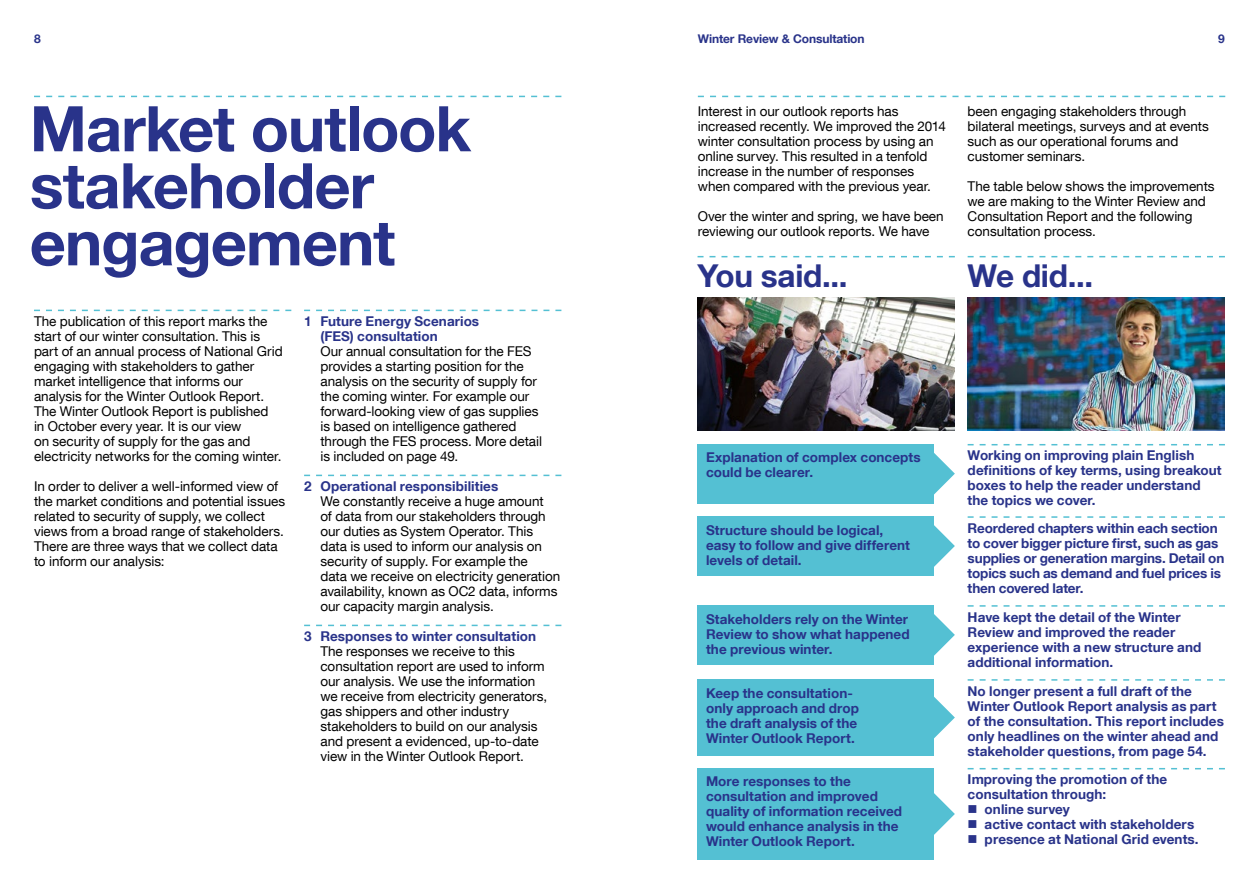
<style>
.page{position:relative;width:1259px;height:893px;background:#fff}
.page>*{position:absolute;margin:0;border:0;box-sizing:border-box;transform-origin:0 0}
.t1{font:700 63px/57px "Helvetica Neue LT Com";letter-spacing:-.015em;color:#29338a}
.t2{font:700 31.5px "Helvetica Neue LT Com";letter-spacing:-.01em;color:#29338a}
.t3{font:13.5px/15px "Helvetica Neue LT Com";letter-spacing:-.005em;color:#000}
.t4{font:700 13.5px/15px "Helvetica Neue LT Com";letter-spacing:.005em;color:#29338a}
.t5{font:700 12px "Helvetica Neue LT Com";letter-spacing:-.01em;color:#29338a}
</style>
<div class="page">
<svg style="left:34px;top:96px;width:527px;height:1px"></svg>
<svg style="left:698px;top:96px;width:527px;height:1px"></svg>
<svg style="left:34px;top:310px;width:257px;height:1px"></svg>
<svg style="left:304px;top:310px;width:257px;height:1px"></svg>
<svg style="left:304px;top:475px;width:257px;height:1px"></svg>
<svg style="left:304px;top:625px;width:257px;height:1px"></svg>
<svg style="left:697px;top:256px;width:258px;height:1px"></svg>
<svg style="left:967px;top:256px;width:258px;height:1px"></svg>
<svg style="left:934px;top:453px;width:21px;height:41px"></svg>
<div style="left:697px;top:444px;width:237px;height:60px;background:#54c0d3"></div>
<svg style="left:967px;top:444px;width:258px;height:1px"></svg>
<svg style="left:934px;top:525px;width:21px;height:42px"></svg>
<div style="left:697px;top:517px;width:237px;height:59px;background:#54c0d3"></div>
<svg style="left:967px;top:516px;width:258px;height:2px"></svg>
<svg style="left:934px;top:614px;width:21px;height:42px"></svg>
<div style="left:697px;top:605px;width:237px;height:60px;background:#54c0d3"></div>
<svg style="left:967px;top:605px;width:258px;height:2px"></svg>
<svg style="left:934px;top:697px;width:21px;height:41px"></svg>
<div style="left:697px;top:679px;width:237px;height:76px;background:#54c0d3"></div>
<svg style="left:967px;top:679px;width:258px;height:2px"></svg>
<svg style="left:934px;top:793px;width:21px;height:42px"></svg>
<div style="left:697px;top:768px;width:237px;height:92px;background:#54c0d3"></div>
<svg style="left:967px;top:768px;width:258px;height:1px"></svg>
<img style="left:697px;top:298px;width:258px;height:133px">
<img style="left:967px;top:298px;width:258px;height:133px">
<p class="t5" style="left:34px;top:31px;width:8px">8</p>
<p class="t5" style="left:698px;top:31px;width:168px">Winter Review &amp; Consultation</p>
<p class="t5" style="left:1218px;top:31px;width:8px">9</p>
<h1 class="t1" style="left:30px;top:98px;width:443px">Market outlook stakeholder engagement</h1>
<p class="t3" style="left:34px;top:313px;width:250px">The publication of this report marks the start of our winter consultation. This is part of an annual process of National Grid engaging with stakeholders to gather market intelligence that informs our analysis for the Winter Outlook Report.<br>The Winter Outlook Report is published<br>in October every year. It is our view<br>on security of supply for the gas and electricity networks for the coming winter.</p>
<p class="t3" style="left:34px;top:478px;width:253px">In order to deliver a well-informed view of the market conditions and potential issues related to security of supply, we collect views from a broad range of stakeholders.<br>There are three ways that we collect data to inform our analysis:</p>
<p class="t4" style="left:320px;top:313px;width:160px;text-indent:-16px">1 Future Energy Scenarios (FES) consultation</p>
<p class="t3" style="left:320px;top:343px;width:223px">Our annual consultation for the FES provides a starting position for the analysis on the security of supply for the coming winter. For example our forward-looking view of gas supplies is based on intelligence gathered through the FES process. More detail is included on page 49.</p>
<p class="t4" style="left:304px;top:478px;width:196px">2 Operational responsibilities</p>
<p class="t3" style="left:320px;top:493px;width:241px">We constantly receive a huge amount<br>of data from our stakeholders through our duties as System Operator. This data is used to inform our analysis on security of supply. For example the<br>data we receive on electricity generation availability, known as OC2 data, informs our capacity margin analysis.</p>
<p class="t4" style="left:304px;top:628px;width:234px">3 Responses to winter consultation</p>
<p class="t3" style="left:320px;top:643px;width:228px">The responses we receive to this consultation report are used to inform our analysis. We use the information we receive from electricity generators, gas shippers and other industry stakeholders to build on our analysis and present a evidenced, up-to-date view in the Winter Outlook Report.</p>
<p class="t3" style="left:698px;top:103px;width:249px">Interest in our outlook reports has increased recently. We improved the 2014 winter consultation process by using an online survey. This resulted in a tenfold increase in the number of responses when compared with the previous year.</p>
<p class="t3" style="left:698px;top:208px;width:247px">Over the winter and spring, we have been reviewing our outlook reports. We have</p>
<p class="t3" style="left:967px;top:103px;width:243px">been engaging stakeholders through bilateral meetings, surveys and at events such as our operational forums and customer seminars.</p>
<p class="t3" style="left:967px;top:178px;width:248px">The table below shows the improvements we are making to the Winter Review and Consultation Report and the following consultation process.</p>
<h2 class="t2" style="left:697px;top:256px;width:151px">You said...</h2>
<h2 class="t2" style="left:967px;top:256px;width:127px">We did...</h2>
<p class="t4" style="left:706px;top:450px;width:216px">Explanation of complex concepts could be clearer.</p>
<p class="t4" style="left:967px;top:448px;width:255px">Working on improving plain English definitions of key terms, using breakout boxes to help the reader understand the topics we cover.</p>
<p class="t4" style="left:706px;top:522px;width:205px">Structure should be logical, easy to follow and give different levels of detail.</p>
<p class="t4" style="left:967px;top:520px;width:258px">Reordered chapters within each section to cover bigger picture first, such as gas supplies or generation margins. Detail on topics such as demand and fuel prices is then covered later.</p>
<p class="t4" style="left:706px;top:611px;width:205px;text-align:justify">Stakeholders rely on the Winter Review to show what happened the previous winter.</p>
<p class="t4" style="left:967px;top:609px;width:235px">Have kept the detail of the Winter<br>Review and improved the reader experience with a new structure and additional information.</p>
<p class="t4" style="left:706px;top:685px;width:155px">Keep the consultation&shy;only approach and drop the draft analysis of the<br>Winter Outlook Report.</p>
<p class="t4" style="left:967px;top:683px;width:258px">No longer present a full draft of the Winter Outlook Report analysis as part of the consultation. This report includes only headlines on the winter ahead and stakeholder questions, from page 54.</p>
<p class="t4" style="left:706px;top:774px;width:197px">More responses to the consultation and improved quality of information received would enhance analysis in the<br>Winter Outlook Report.</p>
<p class="t4" style="left:967px;top:772px;width:201px">Improving the promotion of the consultation through:</p>
<p class="t4" style="left:967px;top:802px;width:104px">■ online survey</p>
<p class="t4" style="left:967px;top:817px;width:228px">■ active contact with stakeholders</p>
<p class="t4" style="left:967px;top:832px;width:232px">■ presence at National Grid events.</p>
</div>
